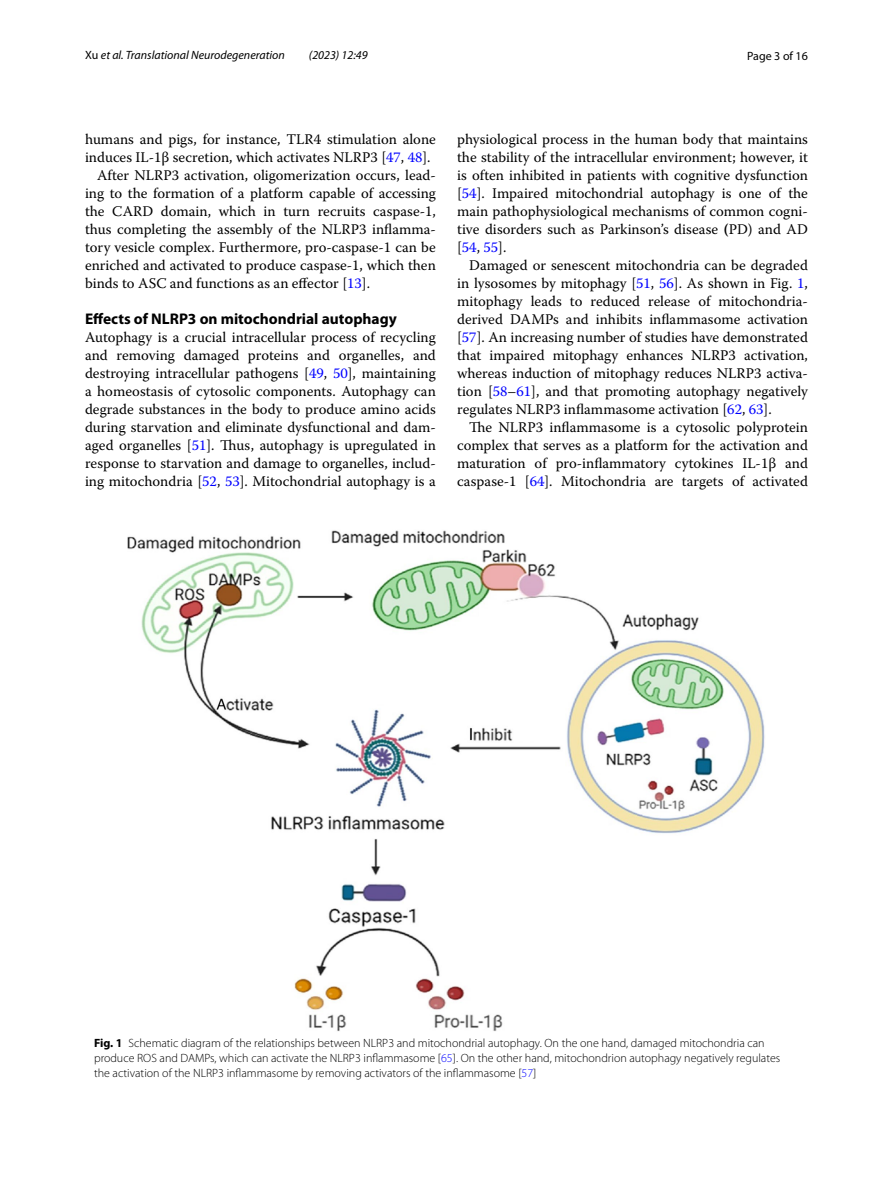
<style>
.page{position:relative;width:893px;height:1187px;background:#fff}
.page>*{position:absolute;margin:0;border:0;box-sizing:border-box;transform-origin:0 0}
.t1{font:700 15.45px "Myriad Pro";color:#000}
.t2{font:14.7px/18px "Warnock Pro";color:#000;text-align:justify}
.t3{font:300 12px/15px "Myriad Pro";color:#000}
.t4{font:italic 12px "Myriad Pro";color:#000}
.t5{font:12px "Myriad Pro";color:#000}
.s1{font-style:normal}
.s2{color:#00f}
.s3{font-weight:700}
</style>
<div class="page">
<img style="left:128px;top:530px;width:637px;height:501px">
<p class="t4" style="left:85px;top:48px;width:201px"><span class="s1">Xu</span> et al. Translational Neurodegeneration</p>
<p class="t4" style="left:309px;top:48px;width:60px">(2023) 12:49</p>
<p class="t5" style="left:747px;top:48px;width:62px">Page 3 of 16</p>
<p class="t2" style="left:85px;top:130px;width:352px">humans and pigs, for instance, TLR4 stimulation alone</p>
<p class="t2" style="left:85px;top:148px;width:347px">induces IL-1β secretion, which activates NLRP3 [<span class="s2">47</span>, <span class="s2">48</span>].</p>
<p class="t2" style="left:97px;top:166px;width:340px">After NLRP3 activation, oligomerization occurs, lead-</p>
<p class="t2" style="left:85px;top:184px;width:352px">ing to the formation of a platform capable of accessing</p>
<p class="t2" style="left:85px;top:202px;width:352px">the CARD domain, which in turn recruits caspase-1,</p>
<p class="t2" style="left:85px;top:220px;width:352px">thus completing the assembly of the NLRP3 inflamma-</p>
<p class="t2" style="left:85px;top:238px;width:352px">tory vesicle complex. Furthermore, pro-caspase-1 can be</p>
<p class="t2" style="left:85px;top:256px;width:352px">enriched and activated to produce caspase-1, which then</p>
<p class="t2" style="left:85px;top:274px;width:286px">binds to ASC and functions as an effector [<span class="s2">13</span>].</p>
<p class="t1" style="left:85px;top:308px;width:313px">Effects of NLRP3 on mitochondrial autophagy</p>
<p class="t2" style="left:85px;top:328px;width:352px">Autophagy is a crucial intracellular process of recycling and removing damaged proteins and organelles, and destroying intracellular pathogens [<span class="s2">49</span>, <span class="s2">50</span>], maintaining a homeostasis of cytosolic components. Autophagy can degrade substances in the body to produce amino acids during starvation and eliminate dysfunctional and dam&shy;aged organelles [<span class="s2">51</span>]. Thus, autophagy is upregulated in response to starvation and damage to organelles, includ&shy;ing mitochondria [<span class="s2">52</span>, <span class="s2">53</span>]. Mitochondrial autophagy is a</p>
<p class="t2" style="left:457px;top:130px;width:352px">physiological process in the human body that maintains the stability of the intracellular environment; however, it is often inhibited in patients with cognitive dysfunction [<span class="s2">54</span>]. Impaired mitochondrial autophagy is one of the main pathophysiological mechanisms of common cogni&shy;tive disorders such as Parkinson’s disease <span class="s3">(</span>PD) and AD [<span class="s2">54</span>, <span class="s2">55</span>].</p>
<p class="t2" style="left:457px;top:256px;width:352px;text-indent:12px">Damaged or senescent mitochondria can be degraded in lysosomes by mitophagy [<span class="s2">51</span>, <span class="s2">56</span>]. As shown in Fig. <span class="s2">1</span>, mitophagy leads to reduced release of mitochondria&shy;derived DAMPs and inhibits inflammasome activation [<span class="s2">57</span>]. An increasing number of studies have demonstrated that impaired mitophagy enhances NLRP3 activation, whereas induction of mitophagy reduces NLRP3 activa&shy;tion [<span class="s2">58</span>–<span class="s2">61</span>], and that promoting autophagy negatively regulates NLRP3 inflammasome activation [<span class="s2">62</span>, <span class="s2">63</span>].</p>
<p class="t2" style="left:457px;top:418px;width:352px;text-indent:12px">The NLRP3 inflammasome is a cytosolic polyprotein complex that serves as a platform for the activation and maturation of pro-inflammatory cytokines IL-1β and caspase-1 [<span class="s2">64</span>]. Mitochondria are targets of activated</p>
<p class="t3" style="left:94px;top:1035px;width:688px"><span class="s3">Fig. 1</span> Schematic diagram of the relationships between NLRP3 and mitochondrial autophagy. On the one hand, damaged mitochondria can produce ROS and DAMPs, which can activate the NLRP3 inflammasome [<span class="s2">65</span>]. On the other hand, mitochondrion autophagy negatively regulates the activation of the NLRP3 inflammasome by removing activators of the inflammasome [<span class="s2">57</span>]</p>
</div>
